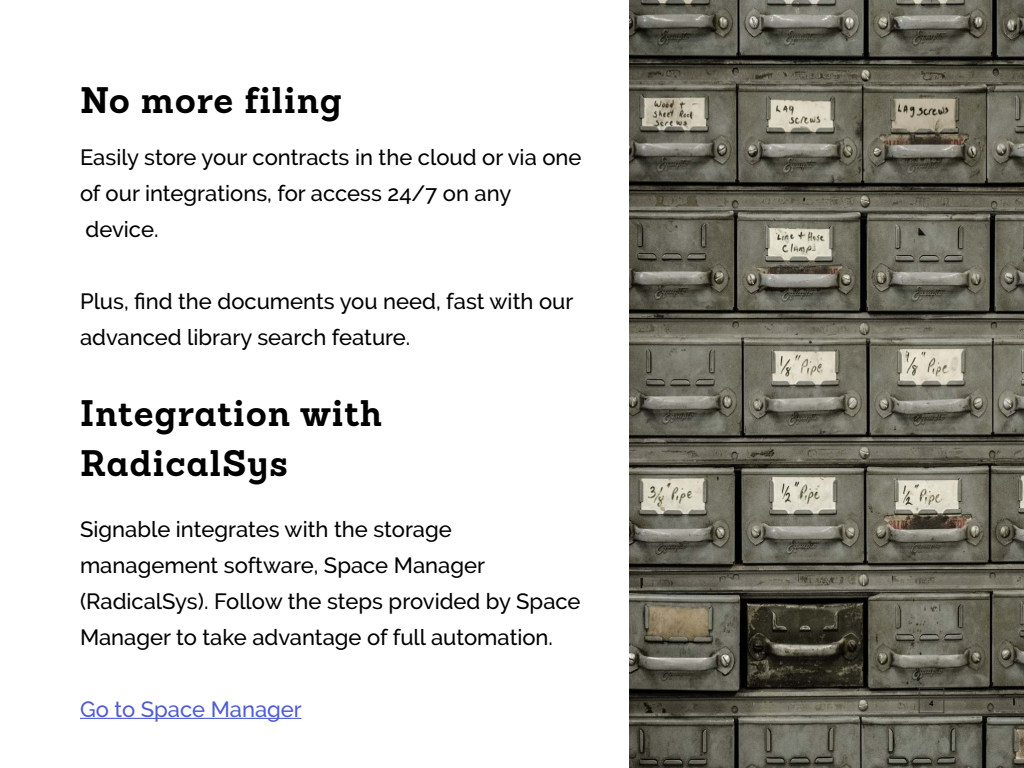
<style>
.page{position:relative;width:1024px;height:768px;background:#fff}
.page>*{position:absolute;margin:0;border:0;box-sizing:border-box;transform-origin:0 0}
.t1{font:700 36px/50px "Sanchez";letter-spacing:.025em;color:#000}
.t2{font:500 22px/36px "Raleway";color:#000}
.t3{font:500 22px "Raleway";color:#4f5cd5}
.t4{font:700 7.5px "Raleway";color:#000}
</style>
<div class="page">
<img style="left:629px;top:0;width:395px;height:768px">
<div style="left:919px;top:688px;width:25px;height:25px;border:1px solid #3b3b3b"></div>
<hr style="left:80px;top:718px;width:221px;height:1px;background:#4f5cd5">
<h1 class="t1" style="left:80px;top:78px;width:264px">No more filing</h1>
<p class="t2" style="left:80px;top:141px;width:503px">Easily store your contracts in the cloud or via one of our integrations, for access 24/7 on any device.</p>
<p class="t2" style="left:80px;top:283px;width:495px">Plus, find the documents you need, fast with our advanced library search feature.</p>
<h1 class="t1" style="left:80px;top:391px;width:303px">Integration with<br>RadicalSys</h1>
<p class="t2" style="left:80px;top:513px;width:502px">Signable integrates with the storage management software, Space Manager (RadicalSys). Follow the steps provided by Space Manager to take advantage of full automation.</p>
<p class="t3" style="left:80px;top:700px;width:223px">Go to Space Manager</p>
<p class="t4" style="left:929px;top:700px;width:6px">4</p>
</div>
